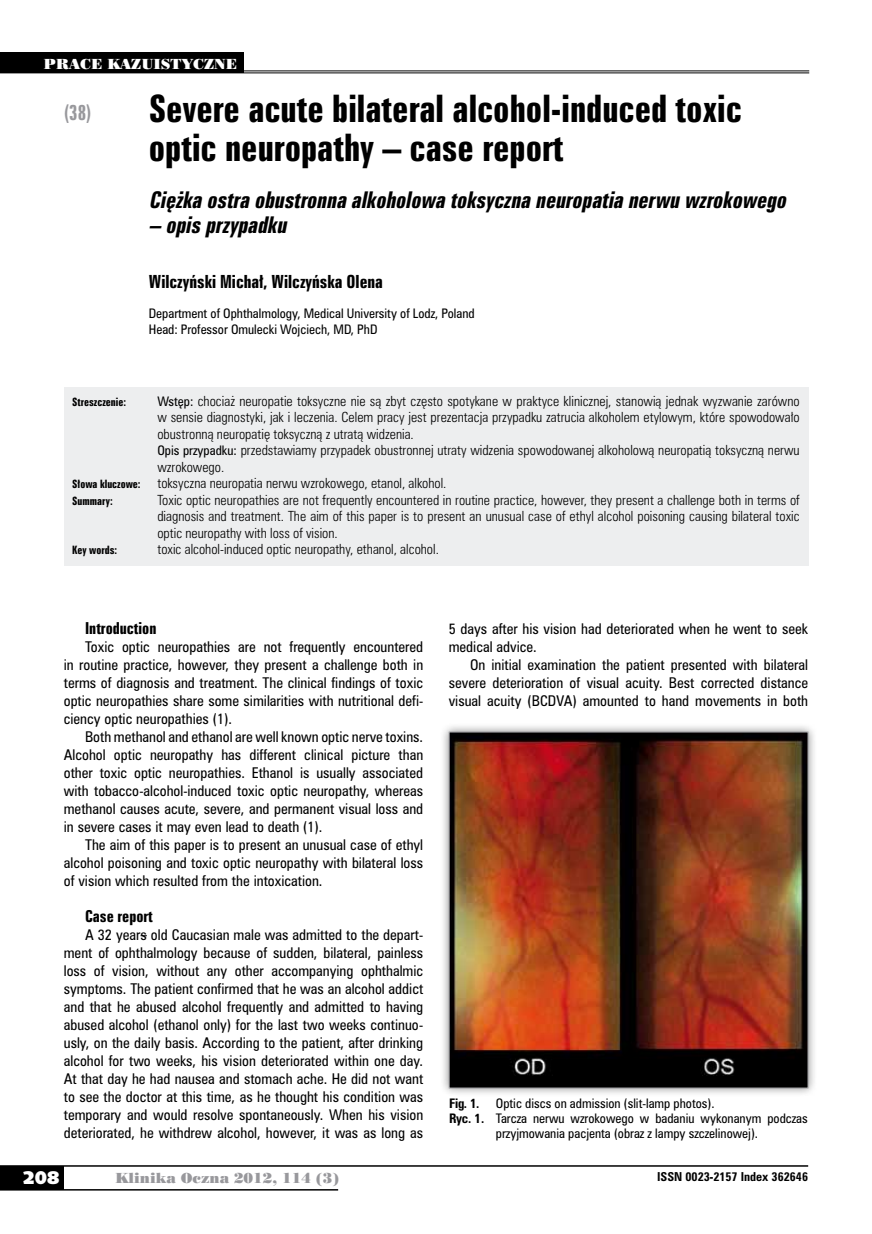
<style>
.page{position:relative;width:872px;height:1234px;background:#fff}
.page>*{position:absolute;margin:0;border:0;box-sizing:border-box;transform-origin:0 0}
.t1{font:34.5px/39px "Zurich Bd X Cn PL";color:#000}
.t2{font:italic 21px "Zurich Bd X Cn PL";color:#000}
.t3{font:19.5px "Zurich Bd X Cn PL";color:#98989c;scale:.9 1}
.t4{font:18px "Humanst 531 U Blk PL";color:#fff}
.t5{font:16.5px "Zurich Bd X Cn PL";color:#000}
.t6{font:15px "Zurich Bd X Cn PL";color:#000}
.t7{font:13.5px/18px "Zurich Cn PL";color:#000;text-align:justify}
.t8{font:13.5px "Poster Bodoni PL";color:#98989c}
.t9{font:13.5px "Poster Bodoni PL";color:#fff}
.t10{font:12.75px/16.5px "Zurich Lt Cn PL";color:#000}
.t11{font:12px/16.5px "Zurich Cn PL";color:#000}
.t12{font:700 12px "Zurich Cn PL";color:#000}
.t13{font:700 11.25px "Zurich Cn PL";color:#000}
.t14{font:10.5px "Zurich Bd X Cn PL";color:#000}
.s1{font-family:"Zurich Cn PL";font-size:12px}
.s2{font-weight:700}
</style>
<div class="page">
<div style="left:0;top:1165px;width:64px;height:24px;background:#000"></div>
<hr style="left:0;top:1164px;width:808px;height:2px;background:#000">
<hr style="left:0;top:1188px;width:338px;height:2px;background:#000">
<div style="left:64px;top:386px;width:744px;height:179px;background:#edeeef"></div>
<hr style="left:0;top:70px;width:809px;height:1px;background:#000">
<hr style="left:0;top:72px;width:809px;height:1px;background:#000">
<div style="left:0;top:53px;width:243px;height:20px;background:#000"></div>
<div style="left:440px;top:722px;width:377px;height:375px;background:#000;opacity:.45"></div>
<img style="left:451px;top:733px;width:355px;height:352px">
<div style="left:449px;top:731px;width:359px;height:356px;border:1px solid #98989c"></div>
<p class="t9" style="left:44px;top:55px;width:195px">PRACE KAZUISTYCZNE</p>
<h3 class="t3" style="left:64px;top:100px;width:32px">(38)</h3>
<h1 class="t1" style="left:149px;top:89px;width:594px">Severe acute bilateral alcohol-induced toxic optic neuropathy – case report</h1>
<h2 class="t2" style="left:149px;top:186px;width:644px">Ciężkaostraobustronnaalkoholowatoksycznaneuropatianerwu wzrokowego</h2>
<h2 class="t2" style="left:149px;top:211px;width:144px">– opisprzypadku</h2>
<p class="t5" style="left:149px;top:271px;width:236px">Wilczyński Michał, Wilczyńska Olena</p>
<p class="t11" style="left:149px;top:304px;width:327px">Department of Ophthalmology, Medical University of Lodz, Poland<br>Head: Professor Omulecki Wojciech, MD, PhD</p>
<p class="t14" style="left:72px;top:394px;width:55px">Streszczenie:</p>
<p class="t10" style="left:157px;top:392px;width:644px"><span class="s1">Wstęp:</span> chociaż neuropatie toksyczne nie są zbyt często spotykane w praktyce klinicznej, stanowią jednak wyzwanie zarówno w sensie diagnostyki, jak i leczenia. Celem pracy jest prezentacja przypadku zatrucia alkoholem etylowym, które spowodowało obustronną neuropatię toksyczną z utratą widzenia.<br><span class="s1">Opis przypadku:</span> przedstawiamy przypadek obustronnej utraty widzenia spowodowanej alkoholową neuropatią toksyczną nerwu wzrokowego.</p>
<p class="t14" style="left:72px;top:477px;width:70px">Słowa kluczowe:</p>
<p class="t10" style="left:157px;top:474px;width:290px">toksyczna neuropatia nerwu wzrokowego, etanol, alkohol.</p>
<p class="t14" style="left:72px;top:493px;width:42px">Summary:</p>
<p class="t10" style="left:157px;top:491px;width:644px;text-align:justify">Toxic optic neuropathies are not frequently encountered in routine practice, however, they present a challenge both in terms of diagnosis and treatment. The aim of this paper is to present an unusual case of ethyl alcohol poisoning causing bilateral toxic optic neuropathy with loss of vision.</p>
<p class="t14" style="left:72px;top:543px;width:46px">Key words:</p>
<p class="t10" style="left:157px;top:540px;width:283px">toxic alcohol-induced optic neuropathy, ethanol, alcohol.</p>
<p class="t6" style="left:85px;top:618px;width:73px">Introduction</p>
<p class="t7" style="left:64px;top:637px;width:361px;text-indent:21px">Toxic optic neuropathies are not frequently encountered in routine practice, however, they present a challenge both in terms of diagnosis and treatment. The clinical findings of toxic optic neuropathies share some similarities with nutritional defi&shy;ciency optic neuropathies (1).</p>
<p class="t7" style="left:64px;top:727px;width:361px;text-indent:21px">Both methanol and ethanol are well known optic nerve toxins.<br>Alcohol optic neuropathy has different clinical picture than other toxic optic neuropathies. Ethanol is usually associated with tobacco-alcohol-induced toxic optic neuropathy, whereas methanol causes acute, severe, and permanent visual loss and in severe cases it may even lead to death (1).</p>
<p class="t7" style="left:64px;top:835px;width:361px;text-indent:21px">The aim of this paper is to present an unusual case of ethyl alcohol poisoning and toxic optic neuropathy with bilateral loss of vision which resulted from the intoxication.</p>
<p class="t6" style="left:85px;top:906px;width:69px">Case report</p>
<p class="t7" style="left:64px;top:925px;width:361px;text-indent:21px">A 32 years old Caucasian male was admitted to the depart&shy;ment of ophthalmology because of sudden, bilateral, painless loss of vision, without any other accompanying ophthalmic symptoms. The patient confirmed that he was an alcohol addict and that he abused alcohol frequently and admitted to having abused alcohol (ethanol only) for the last two weeks continuo&shy;usly, on the daily basis. According to the patient, after drinking alcohol for two weeks, his vision deteriorated within one day.<br>At that day he had nausea and stomach ache. He did not want to see the doctor at this time, as he thought his condition was temporary and would resolve spontaneously. When his vision deteriorated, he withdrew alcohol, however, it was as long as</p>
<p class="t7" style="left:449px;top:619px;width:361px">5 days after his vision had deteriorated when he went to seek medical advice.</p>
<p class="t7" style="left:449px;top:655px;width:361px;text-indent:21px">On initial examination the patient presented with bilateral severe deterioration of visual acuity. Best corrected distance visual acuity (BCDVA) amounted to hand movements in both</p>
<p class="t12" style="left:449px;top:1094px;width:32px">Fig. 1.</p>
<p class="t11" style="left:496px;top:1094px;width:220px">Optic discs on admission (slit-lamp photos).</p>
<p class="t11" style="left:449px;top:1109px;width:360px"><span class="s2">Ryc. 1.</span> Tarcza nerwu wzrokowego w badaniu wykonanym podczas</p>
<p class="t11" style="left:496px;top:1124px;width:264px">przyjmowania pacjenta (obraz z lampy szczelinowej).</p>
<h3 class="t4" style="left:23px;top:1165px;width:38px">208</h3>
<p class="t8" style="left:115px;top:1168px;width:225px">Klinika Oczna 2012, 114 (3)</p>
<p class="t13" style="left:657px;top:1168px;width:152px">ISSN 0023-2157 Index 362646</p>
</div>
